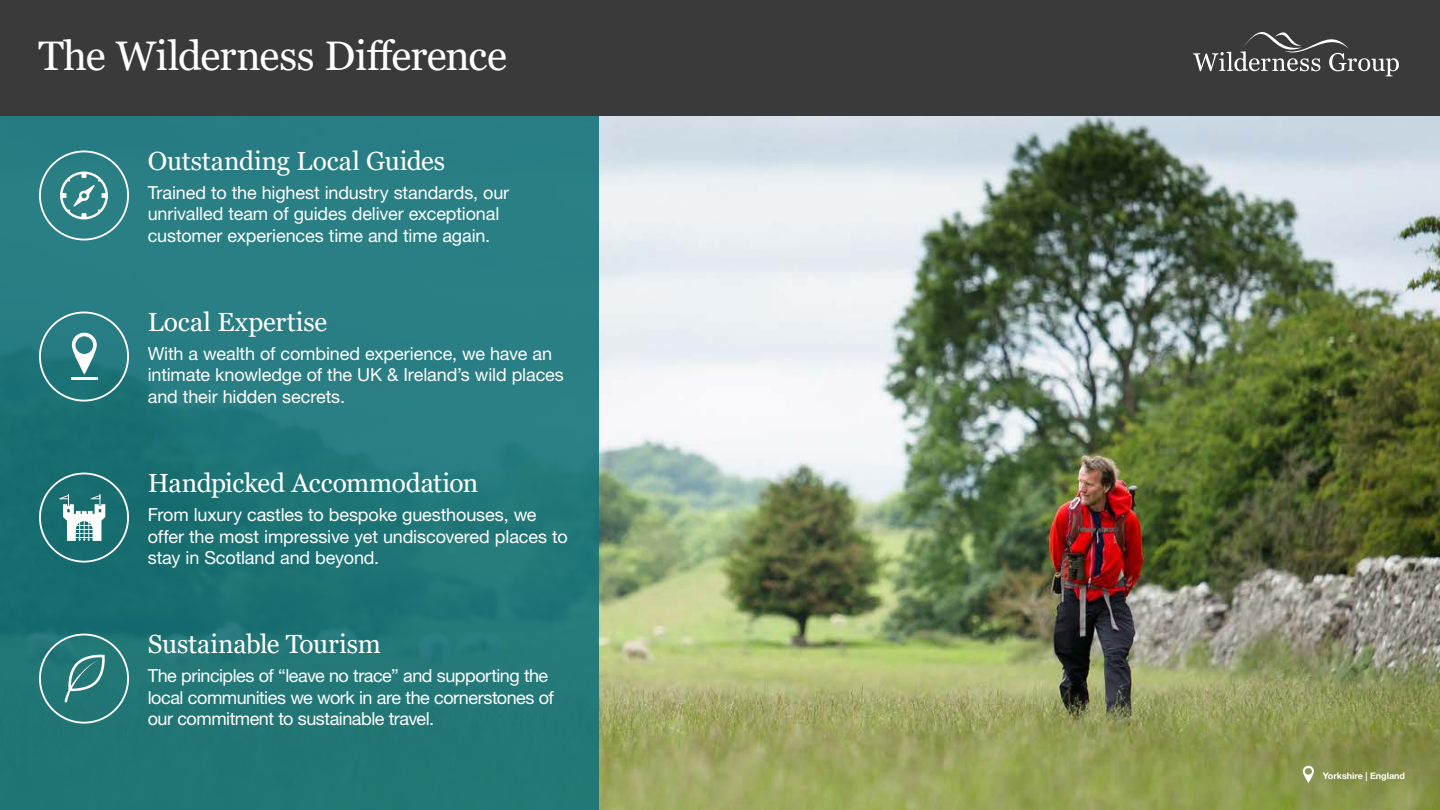
<style>
.page{position:relative;width:1440px;height:810px;background:#fff}
.page>*{position:absolute;margin:0;border:0;box-sizing:border-box;transform-origin:0 0}
.t1{font:41.25px "Georgia";letter-spacing:-.015em;color:#fff}
.t2{font:26.25px "Georgia";letter-spacing:-.005em;color:#fff}
.t3{font:18px/21.6px "Helvetica Neue";letter-spacing:-.01em;color:#fff}
.t4{font:700 9px "Helvetica Neue";color:#fff}
</style>
<div class="page">
<img style="left:598px;top:116px;width:842px;height:694px">
<div style="left:0;top:116px;width:598px;height:694px;background:linear-gradient(to right,#1e7477,#287d80)"></div>
<div style="left:0;top:0;width:1440px;height:116px;background:#3a3a3a"></div>
<svg style="left:1193px;top:32px;width:206px;height:44px"></svg>
<svg style="left:1303px;top:766px;width:11px;height:17px"></svg>
<svg style="left:39px;top:634px;width:90px;height:90px;background:#388484"></svg>
<svg style="left:39px;top:473px;width:90px;height:90px;background:#43888a"></svg>
<svg style="left:39px;top:151px;width:90px;height:89px;background:#458f94"></svg>
<svg style="left:39px;top:312px;width:90px;height:90px;background:#3c878c"></svg>
<hr style="left:71px;top:378px;width:27px;height:2px;background:#fff">
<h1 class="t1" style="left:38px;top:30px;width:470px">The Wilderness Difference</h1>
<h2 class="t2" style="left:148px;top:145px;width:299px">Outstanding Local Guides</h2>
<p class="t3" style="left:148px;top:181px;width:363px">Trained to the highest industry standards, our unrivalled team of guides deliver exceptional customer experiences time and time again.</p>
<h2 class="t2" style="left:148px;top:306px;width:181px">Local Expertise</h2>
<p class="t3" style="left:148px;top:342px;width:418px">With a wealth of combined experience, we have an intimate knowledge of the UK &amp; Ireland’s wild places and their hidden secrets.</p>
<h2 class="t2" style="left:148px;top:467px;width:332px">Handpicked Accommodation</h2>
<p class="t3" style="left:148px;top:503px;width:421px">From luxury castles to bespoke guesthouses, we offer the most impressive yet undiscovered places to stay in Scotland and beyond.</p>
<h2 class="t2" style="left:148px;top:628px;width:235px">Sustainable Tourism</h2>
<p class="t3" style="left:148px;top:665px;width:408px">The principles of “leave no trace” and supporting the local communities we work in are the cornerstones of our commitment to sustainable travel.</p>
<p class="t4" style="left:1323px;top:770px;width:84px">Yorkshire | England</p>
</div>
